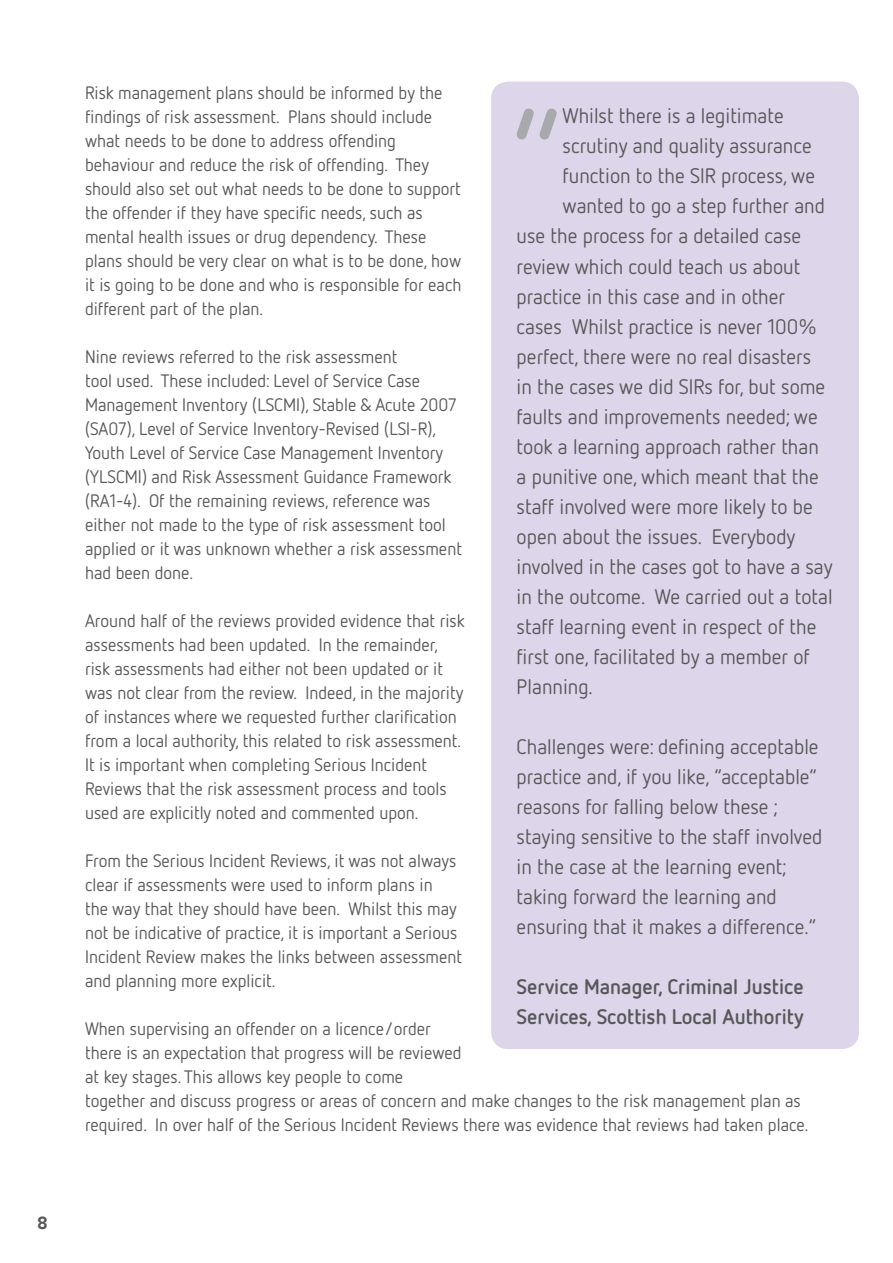
<style>
.page{position:relative;width:893px;height:1263px;background:#fff}
.page>*{position:absolute;margin:0;border:0;box-sizing:border-box;transform-origin:0 0}
.t1{font:147.6px "Netto OT";color:#a8a9ad}
.t2{font:21px/30px "Netto OT";color:#57585a}
.t3{font:700 21px/30px "Netto OT";color:#57585a}
.t4{font:18px/24px "Netto OT";color:#57585a}
.t5{font:18px "Cocon OT";color:#57585a}
</style>
<div class="page">
<div style="left:491px;top:82px;width:368px;height:967px;background:#ddd5e9;border-radius:17px"></div>
<p class="t5" style="left:37px;top:1212px;width:12px">8</p>
<p class="t4" style="left:85px;top:80px;width:378px">Risk management plans should be informed by the findings of risk assessment. Plans should include what needs to be done to address offending behaviour and reduce the risk of offending. They should also set out what needs to be done to support the offender if they have specific needs, such as mental health issues or drug dependency. These plans should be very clear on what is to be done, how it is going to be done and who is responsible for each different part of the plan.</p>
<p class="t4" style="left:85px;top:344px;width:378px">Nine reviews referred to the risk assessment<br>tool used. These included: Level of Service Case Management Inventory (LSCMI), Stable &amp; Acute 2007 (SA07), Level of Service Inventory-Revised (LSI-R), Youth Level of Service Case Management Inventory (YLSCMI) and Risk Assessment Guidance Framework (RA1-4). Of the remaining reviews, reference was either not made to the type of risk assessment tool applied or it was unknown whether a risk assessment had been done.</p>
<p class="t4" style="left:85px;top:608px;width:381px">Around half of the reviews provided evidence that risk assessments had been updated. In the remainder, risk assessments had either not been updated or it was not clear from the review. Indeed, in the majority of instances where we requested further clarification from a local authority, this related to risk assessment.<br>It is important when completing Serious Incident Reviews that the risk assessment process and tools used are explicitly noted and commented upon.</p>
<p class="t4" style="left:85px;top:848px;width:379px">From the Serious Incident Reviews, it was not always clear if assessments were used to inform plans in<br>the way that they should have been. Whilst this may not be indicative of practice, it is important a Serious Incident Review makes the links between assessment and planning more explicit.</p>
<p class="t4" style="left:85px;top:1016px;width:725px">When supervising an offender on a licence/order<br>there is an expectation that progress will be reviewed<br>at key stages. This allows key people to come<br>together and discuss progress or areas of concern and make changes to the risk management plan as required. In over half of the Serious Incident Reviews there was evidence that reviews had taken place.</p>
<h1 class="t1" style="left:508px;top:71px;width:56px">“</h1>
<p class="t2" style="left:563px;top:101px;width:223px">Whilst there is a legitimate</p>
<p class="t2" style="left:563px;top:131px;width:251px">scrutiny and quality assurance</p>
<p class="t2" style="left:563px;top:161px;width:254px">function to the SIR process, we</p>
<p class="t2" style="left:563px;top:191px;width:264px">wanted to go a step further and</p>
<p class="t2" style="left:517px;top:221px;width:286px">use the process for a detailed case</p>
<p class="t2" style="left:517px;top:251px;width:285px">review which could teach us about</p>
<p class="t2" style="left:517px;top:281px;width:270px">practice in this case and in other</p>
<p class="t2" style="left:517px;top:311px;width:302px">cases Whilst practice is never 100%</p>
<p class="t2" style="left:517px;top:341px;width:296px">perfect, there were no real disasters</p>
<p class="t2" style="left:517px;top:371px;width:310px">in the cases we did SIRs for, but some</p>
<p class="t2" style="left:517px;top:401px;width:303px">faults and improvements needed; we</p>
<p class="t2" style="left:517px;top:431px;width:304px">took a learning approach rather than</p>
<p class="t2" style="left:517px;top:461px;width:304px">a punitive one, which meant that the</p>
<p class="t2" style="left:517px;top:491px;width:298px">staff involved were more likely to be</p>
<p class="t2" style="left:517px;top:521px;width:280px">open about the issues. Everybody</p>
<p class="t2" style="left:517px;top:551px;width:318px">involved in the cases got to have a say</p>
<p class="t2" style="left:517px;top:581px;width:317px">in the outcome. We carried out a total</p>
<p class="t2" style="left:517px;top:611px;width:301px">staff learning event in respect of the</p>
<p class="t2" style="left:517px;top:641px;width:295px">first one, facilitated by a member of</p>
<p class="t2" style="left:517px;top:671px;width:78px">Planning.</p>
<p class="t2" style="left:517px;top:731px;width:307px">Challenges were: defining acceptable practice and, if you like, “acceptable” reasons for falling below these ; staying sensitive to the staff involved in the case at the learning event; taking forward the learning and ensuring that it makes a difference.”</p>
<p class="t3" style="left:517px;top:971px;width:288px">Service Manager, Criminal Justice<br>Services, Scottish Local Authority</p>
</div>
